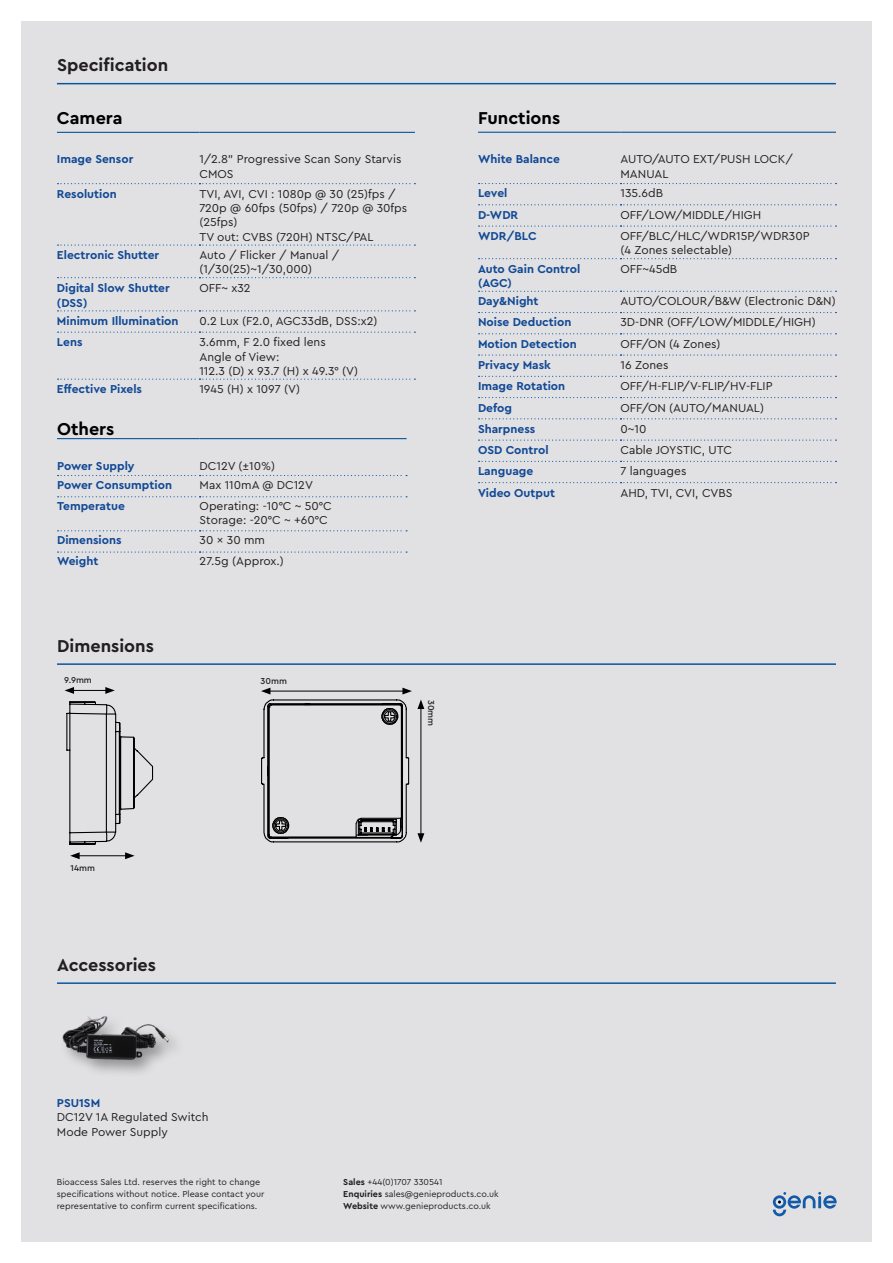
<style>
.page{position:relative;width:893px;height:1263px;background:#fff}
.page>*{position:absolute;margin:0;border:0;box-sizing:border-box;transform-origin:0 0}
.t1{font:700 18px "Cera Pro";color:#231f20}
.Tech_Spec_Text_LEFT{font:700 18px "Cera Pro";color:#000}
.Tech_Spec_Text_CENTR{font:12px/14.4px "Cera Pro";color:#231f20}
.Tech_Spec_Text_LEFT-2{font:700 12px/15px "Cera Pro";color:#124994}
.t2{font:9px/12px "Cera Pro";color:#231f20}
.t3{font:500 9px "Cera Pro";color:#231f20}
.s1{font-weight:700}
</style>
<div class="page">
<div style="left:21px;top:21px;width:851px;height:1221px;background:#e1e1e4"></div>
<svg style="left:773px;top:1192px;width:64px;height:24px"></svg>
<hr style="left:57px;top:83px;width:779px;height:1px;background:#09559e">
<svg style="left:479px;top:183px;width:357px;height:1px"></svg>
<svg style="left:479px;top:204px;width:357px;height:1px"></svg>
<svg style="left:479px;top:225px;width:357px;height:2px"></svg>
<svg style="left:479px;top:258px;width:357px;height:1px"></svg>
<svg style="left:479px;top:291px;width:357px;height:1px"></svg>
<svg style="left:479px;top:312px;width:357px;height:1px"></svg>
<svg style="left:479px;top:333px;width:357px;height:1px"></svg>
<svg style="left:479px;top:354px;width:357px;height:2px"></svg>
<svg style="left:479px;top:376px;width:357px;height:1px"></svg>
<svg style="left:479px;top:397px;width:357px;height:1px"></svg>
<svg style="left:479px;top:418px;width:357px;height:1px"></svg>
<hr style="left:478px;top:132px;width:142px;height:1px;background:#09559e">
<hr style="left:620px;top:132px;width:216px;height:1px;background:#09559e">
<svg style="left:479px;top:440px;width:357px;height:1px"></svg>
<svg style="left:479px;top:461px;width:357px;height:1px"></svg>
<svg style="left:479px;top:482px;width:357px;height:1px"></svg>
<svg style="left:58px;top:475px;width:349px;height:1px"></svg>
<svg style="left:58px;top:496px;width:349px;height:1px"></svg>
<svg style="left:58px;top:530px;width:349px;height:1px"></svg>
<svg style="left:58px;top:551px;width:349px;height:2px"></svg>
<hr style="left:57px;top:438px;width:143px;height:1px;background:#09559e">
<hr style="left:200px;top:438px;width:207px;height:1px;background:#09559e">
<svg style="left:58px;top:183px;width:357px;height:1px"></svg>
<svg style="left:58px;top:244px;width:357px;height:2px"></svg>
<svg style="left:58px;top:277px;width:357px;height:1px"></svg>
<svg style="left:58px;top:310px;width:357px;height:1px"></svg>
<svg style="left:58px;top:332px;width:357px;height:1px"></svg>
<svg style="left:58px;top:379px;width:357px;height:1px"></svg>
<hr style="left:57px;top:132px;width:142px;height:1px;background:#09559e">
<hr style="left:199px;top:132px;width:216px;height:1px;background:#09559e">
<hr style="left:57px;top:663px;width:779px;height:2px;background:#09559e">
<hr style="left:72px;top:690px;width:36px;height:1px;background:#000">
<svg style="left:65px;top:687px;width:9px;height:7px"></svg>
<svg style="left:105px;top:687px;width:10px;height:7px"></svg>
<hr style="left:77px;top:855px;width:50px;height:1px;background:#000">
<svg style="left:70px;top:852px;width:10px;height:7px"></svg>
<svg style="left:125px;top:852px;width:10px;height:7px"></svg>
<hr style="left:57px;top:982px;width:779px;height:2px;background:#09559e">
<img style="left:62px;top:1016px;width:112px;height:57px">
<svg style="left:261px;top:688px;width:163px;height:155px"></svg>
<svg style="left:66px;top:701px;width:88px;height:144px"></svg>
<p class="t1" style="left:57px;top:53px;width:113px">Specification</p>
<p class="Tech_Spec_Text_LEFT" style="left:57px;top:106px;width:67px">Camera</p>
<p class="Tech_Spec_Text_LEFT-2" style="left:57px;top:151px;width:78px">Image Sensor</p>
<p class="Tech_Spec_Text_CENTR" style="left:199px;top:152px;width:204px">1/2.8” Progressive Scan Sony Starvis<br>CMOS</p>
<p class="Tech_Spec_Text_LEFT-2" style="left:57px;top:186px;width:61px">Resolution</p>
<p class="Tech_Spec_Text_CENTR" style="left:199px;top:186px;width:198px">TVI, AVI, CVI : 1080p @ 30 (25)fps /</p>
<p class="Tech_Spec_Text_CENTR" style="left:199px;top:200px;width:209px">720p @ 60fps (50fps) / 720p @ 30fps (25fps)</p>
<p class="Tech_Spec_Text_CENTR" style="left:199px;top:229px;width:176px">TV out: CVBS (720H) NTSC/PAL</p>
<p class="Tech_Spec_Text_LEFT-2" style="left:57px;top:247px;width:104px">Electronic Shutter</p>
<p class="Tech_Spec_Text_CENTR" style="left:199px;top:247px;width:142px">Auto / Flicker / Manual / (1/30(25)~1/30,000)</p>
<p class="Tech_Spec_Text_LEFT-2" style="left:57px;top:280px;width:114px">Digital Slow Shutter (DSS)</p>
<p class="Tech_Spec_Text_CENTR" style="left:199px;top:280px;width:53px">OFF~ x32</p>
<p class="Tech_Spec_Text_LEFT-2" style="left:57px;top:313px;width:123px">Minimum Illumination</p>
<p class="Tech_Spec_Text_CENTR" style="left:199px;top:313px;width:179px">0.2 Lux (F2.0, AGC33dB, DSS:x2)</p>
<p class="Tech_Spec_Text_LEFT-2" style="left:57px;top:334px;width:27px">Lens</p>
<p class="Tech_Spec_Text_CENTR" style="left:199px;top:334px;width:128px">3.6mm, F 2.0 fixed lens</p>
<p class="Tech_Spec_Text_CENTR" style="left:199px;top:349px;width:82px">Angle of View:</p>
<p class="Tech_Spec_Text_CENTR" style="left:199px;top:363px;width:160px">112.3 (D) x 93.7 (H) x 49.3° (V)</p>
<p class="Tech_Spec_Text_LEFT-2" style="left:57px;top:381px;width:87px">Effective Pixels</p>
<p class="Tech_Spec_Text_CENTR" style="left:199px;top:381px;width:102px">1945 (H) x 1097 (V)</p>
<p class="Tech_Spec_Text_LEFT" style="left:57px;top:417px;width:59px">Others</p>
<p class="Tech_Spec_Text_LEFT-2" style="left:57px;top:458px;width:79px">Power Supply</p>
<p class="Tech_Spec_Text_CENTR" style="left:200px;top:458px;width:77px">DC12V (±10%)</p>
<p class="Tech_Spec_Text_LEFT-2" style="left:57px;top:477px;width:116px">Power Consumption</p>
<p class="Tech_Spec_Text_CENTR" style="left:200px;top:477px;width:115px">Max 110mA @ DC12V</p>
<p class="Tech_Spec_Text_LEFT-2" style="left:57px;top:498px;width:69px">Temperatue</p>
<p class="Tech_Spec_Text_CENTR" style="left:200px;top:498px;width:133px">Operating: -10°C ~ 50°C</p>
<p class="Tech_Spec_Text_CENTR" style="left:200px;top:512px;width:129px">Storage: -20°C ~ +60°C</p>
<p class="Tech_Spec_Text_LEFT-2" style="left:57px;top:532px;width:66px">Dimensions</p>
<p class="Tech_Spec_Text_CENTR" style="left:200px;top:532px;width:67px">30 x 30 mm</p>
<p class="Tech_Spec_Text_LEFT-2" style="left:57px;top:553px;width:43px">Weight</p>
<p class="Tech_Spec_Text_CENTR" style="left:200px;top:553px;width:86px">27.5g (Approx.)</p>
<p class="t1" style="left:57px;top:634px;width:98px">Dimensions</p>
<p class="t3" style="left:64px;top:674px;width:29px">9.9mm</p>
<p class="t3" style="left:261px;top:675px;width:28px">30mm</p>
<p class="t3" style="left:437px;top:700px;width:28px;rotate:90deg">30mm</p>
<p class="Tech_Spec_Text_LEFT" style="left:478px;top:106px;width:84px">Functions</p>
<p class="Tech_Spec_Text_LEFT-2" style="left:478px;top:151px;width:83px">White Balance</p>
<p class="Tech_Spec_Text_CENTR" style="left:620px;top:151px;width:174px">AUTO/AUTO EXT/PUSH LOCK/<br>MANUAL</p>
<p class="Tech_Spec_Text_LEFT-2" style="left:478px;top:185px;width:31px">Level</p>
<p class="Tech_Spec_Text_CENTR" style="left:620px;top:186px;width:44px">135.6dB</p>
<p class="Tech_Spec_Text_LEFT-2" style="left:478px;top:207px;width:42px">D-WDR</p>
<p class="Tech_Spec_Text_CENTR" style="left:620px;top:207px;width:142px">OFF/LOW/MIDDLE/HIGH</p>
<p class="Tech_Spec_Text_LEFT-2" style="left:478px;top:228px;width:60px">WDR/BLC</p>
<p class="Tech_Spec_Text_CENTR" style="left:620px;top:228px;width:191px">OFF/BLC/HLC/WDR15P/WDR30P</p>
<p class="Tech_Spec_Text_CENTR" style="left:620px;top:243px;width:113px">(4 Zones selectable)</p>
<p class="Tech_Spec_Text_LEFT-2" style="left:478px;top:261px;width:104px">Auto Gain Control</p>
<p class="Tech_Spec_Text_LEFT-2" style="left:478px;top:275px;width:35px">(AGC)</p>
<p class="Tech_Spec_Text_CENTR" style="left:620px;top:261px;width:58px">OFF~45dB</p>
<p class="Tech_Spec_Text_LEFT-2" style="left:478px;top:293px;width:62px">Day&amp;Night</p>
<p class="Tech_Spec_Text_CENTR" style="left:620px;top:293px;width:217px">AUTO/COLOUR/B&amp;W (Electronic D&amp;N)</p>
<p class="Tech_Spec_Text_LEFT-2" style="left:478px;top:314px;width:95px">Noise Deduction</p>
<p class="Tech_Spec_Text_CENTR" style="left:620px;top:315px;width:197px">3D-DNR (OFF/LOW/MIDDLE/HIGH)</p>
<p class="Tech_Spec_Text_LEFT-2" style="left:478px;top:336px;width:100px">Motion Detection</p>
<p class="Tech_Spec_Text_CENTR" style="left:620px;top:336px;width:102px">OFF/ON (4 Zones)</p>
<p class="Tech_Spec_Text_LEFT-2" style="left:478px;top:357px;width:74px">Privacy Mask</p>
<p class="Tech_Spec_Text_CENTR" style="left:620px;top:357px;width:49px">16 Zones</p>
<p class="Tech_Spec_Text_LEFT-2" style="left:478px;top:378px;width:89px">Image Rotation</p>
<p class="Tech_Spec_Text_CENTR" style="left:620px;top:378px;width:154px">OFF/H-FLIP/V-FLIP/HV-FLIP</p>
<p class="Tech_Spec_Text_LEFT-2" style="left:478px;top:399px;width:36px">Defog</p>
<p class="Tech_Spec_Text_CENTR" style="left:620px;top:400px;width:145px">OFF/ON (AUTO/MANUAL)</p>
<p class="Tech_Spec_Text_LEFT-2" style="left:478px;top:421px;width:59px">Sharpness</p>
<p class="Tech_Spec_Text_CENTR" style="left:620px;top:421px;width:28px">0~10</p>
<p class="Tech_Spec_Text_LEFT-2" style="left:478px;top:442px;width:72px">OSD Control</p>
<p class="Tech_Spec_Text_CENTR" style="left:620px;top:442px;width:113px">Cable JOYSTIC, UTC</p>
<p class="Tech_Spec_Text_LEFT-2" style="left:478px;top:463px;width:57px">Language</p>
<p class="Tech_Spec_Text_CENTR" style="left:620px;top:464px;width:68px">7 languages</p>
<p class="Tech_Spec_Text_LEFT-2" style="left:478px;top:485px;width:78px">Video Output</p>
<p class="Tech_Spec_Text_CENTR" style="left:620px;top:485px;width:114px">AHD, TVI, CVI, CVBS</p>
<p class="t3" style="left:71px;top:861px;width:26px">14mm</p>
<p class="t1" style="left:57px;top:953px;width:100px">Accessories</p>
<p class="Tech_Spec_Text_LEFT-2" style="left:57px;top:1095px;width:45px">PSU1SM</p>
<p class="Tech_Spec_Text_CENTR" style="left:57px;top:1109px;width:153px">DC12V 1A Regulated Switch<br>Mode Power Supply</p>
<p class="t2" style="left:57px;top:1175px;width:209px">Bioaccess Sales Ltd. reserves the right to change specifications without notice. Please contact your representative to confirm current specifications.</p>
<p class="t2" style="left:343px;top:1175px;width:101px"><span class="s1">Sales</span> +44(0)1707 330541</p>
<p class="t2" style="left:343px;top:1187px;width:157px"><span class="s1">Enquiries</span> sales@genieproducts.co.uk</p>
<p class="t2" style="left:343px;top:1199px;width:149px"><span class="s1">Website</span> www.genieproducts.co.uk</p>
</div>
